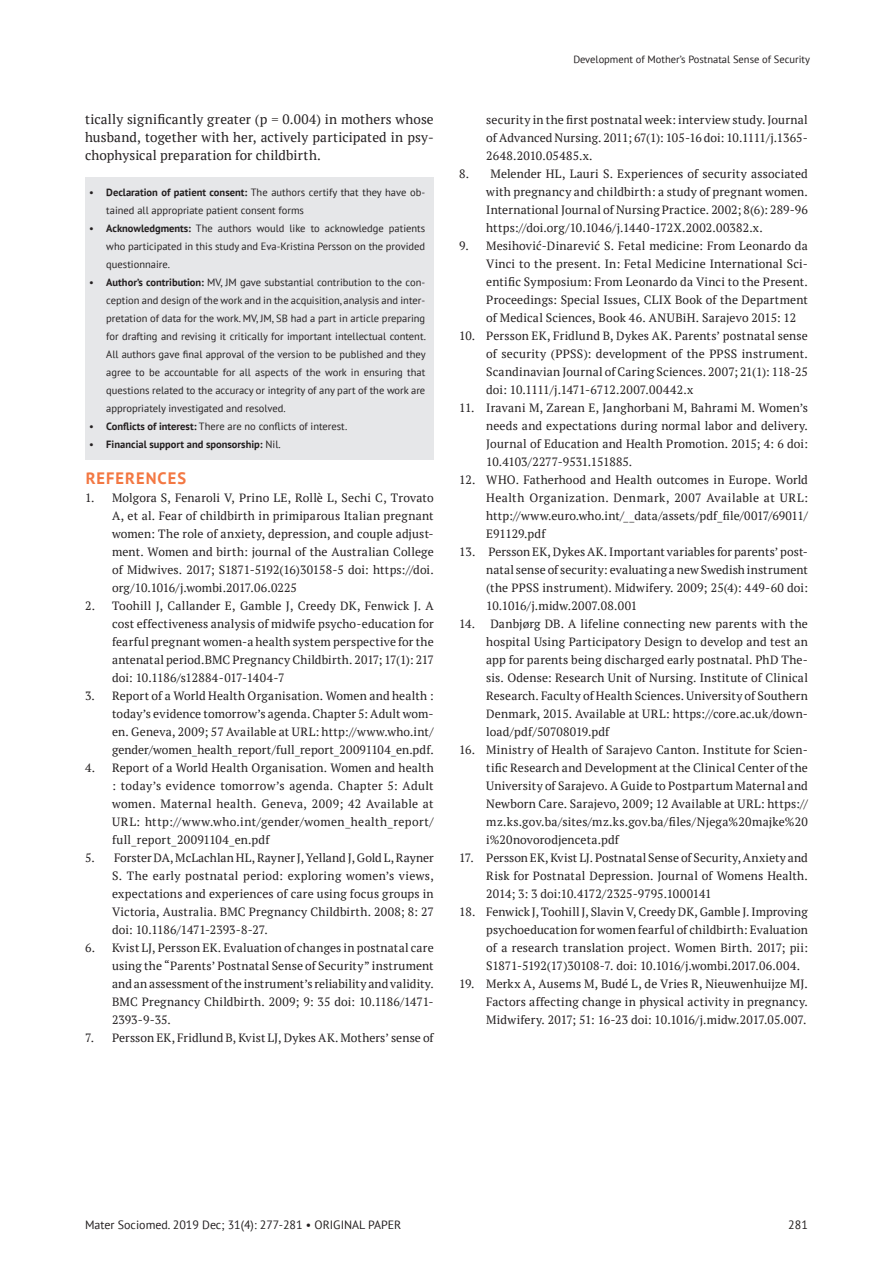
<style>
.page{position:relative;width:893px;height:1263px;background:#fff}
.page>*{position:absolute;margin:0;border:0;box-sizing:border-box;transform-origin:0 0}
.t1{font:700 16.5px "PT Sans";letter-spacing:.06em;color:#f37843}
.t2{font:13.5px/18px "PT Serif";letter-spacing:.01em;color:#231f20;text-align:justify}
.t3{font:12px/18px "PT Serif";letter-spacing:.01em;color:#231f20;text-align:justify}
.t4{font:12px "PT Sans";color:#231f20}
.t5{font:10.5px/18px "PT Sans";color:#231f20;text-align:justify}
.t6{font:700 10.5px "PT Sans";color:#231f20}
.s1{font-weight:700}
.s2{font-weight:400}
</style>
<div class="page">
<div style="left:85px;top:177px;width:349px;height:49px;background:#e6e7e9"></div>
<div style="left:85px;top:213px;width:349px;height:67px;background:#e6e7e9"></div>
<div style="left:85px;top:267px;width:349px;height:157px;background:#e6e7e9"></div>
<div style="left:85px;top:411px;width:349px;height:31px;background:#e6e7e9"></div>
<div style="left:85px;top:429px;width:349px;height:31px;background:#e6e7e9"></div>
<p class="t2" style="left:85px;top:110px;width:350px">tically significantly greater (p = 0.004) in mothers whose husband, together with her, actively participated in psy&shy;chophysical preparation for childbirth.</p>
<p class="t5" style="left:106px;top:183px;width:320px;text-indent:-17px">• <span class="s1">Declaration of patient consent:</span> The authors certify that they have ob&shy;tained all appropriate patient consent forms</p>
<p class="t5" style="left:106px;top:219px;width:320px;text-indent:-17px">• <span class="s1">Acknowledgments:</span> The authors would like to acknowledge patients who participated in this study and Eva-Kristina Persson on the provided questionnaire.</p>
<p class="t5" style="left:106px;top:273px;width:321px;text-indent:-17px">• <span class="s1">Author’s contribution:</span> MV, JM gave substantial contribution to the con&shy;ception and design of the work and in the acquisition, analysis and inter&shy;pretation of data for the work. MV, JM, SB had a part in article preparing for drafting and revising it critically for important intellectual content.<br>All authors gave final approval of the version to be published and they agree to be accountable for all aspects of the work in ensuring that questions related to the accuracy or integrity of any part of the work are appropriately investigated and resolved.</p>
<p class="t5" style="left:89px;top:417px;width:259px">• <span class="s1">Conflicts of interest:</span> There are no conflicts of interest.</p>
<p class="t6" style="left:89px;top:438px;width:193px"><span class="s2">•</span> Financial support and sponsorship: <span class="s2">Nil.</span></p>
<h1 class="t1" style="left:86px;top:468px;width:102px">REFERENCES</h1>
<p class="t3" style="left:112px;top:489px;width:323px;text-indent:-27px">1. Molgora S, Fenaroli V, Prino LE, Rollè L, Sechi C, Trovato A, et al. Fear of childbirth in primiparous Italian pregnant women: The role of anxiety, depression, and couple adjust&shy;ment. Women and birth: journal of the Australian College of Midwives. 2017; S1871-5192(16)30158-5 doi: https://doi. org/10.1016/j.wombi.2017.06.0225</p>
<p class="t3" style="left:112px;top:597px;width:323px;text-indent:-27px">2. Toohill J, Callander E, Gamble J, Creedy DK, Fenwick J. A cost effectiveness analysis of midwife psycho-education for fearful pregnant women-a health system perspective for the antenatal period.BMC Pregnancy Childbirth. 2017; 17(1): 217 doi: 10.1186/s12884-017-1404-7</p>
<p class="t3" style="left:112px;top:687px;width:323px;text-indent:-27px">3. Report of a World Health Organisation. Women and health : today’s evidence tomorrow’s agenda. Chapter 5: Adult wom&shy;en. Geneva, 2009; 57 Available at URL: http://www.who.int/ gender/women_health_report/full_report_20091104_en.pdf.</p>
<p class="t3" style="left:112px;top:759px;width:323px;text-indent:-27px">4. Report of a World Health Organisation. Women and health : today’s evidence tomorrow’s agenda. Chapter 5: Adult women. Maternal health. Geneva, 2009; 42 Available at URL: http://www.who.int/gender/women_health_report/ full_report_20091104_en.pdf</p>
<p class="t3" style="left:112px;top:849px;width:323px;text-indent:-27px">5. Forster DA, McLachlan HL, Rayner J, Yelland J, Gold L, Rayner S. The early postnatal period: exploring women’s views, expectations and experiences of care using focus groups in Victoria, Australia. BMC Pregnancy Childbirth. 2008; 8: 27 doi: 10.1186/1471-2393-8-27.</p>
<p class="t3" style="left:112px;top:939px;width:323px;text-indent:-27px">6. Kvist LJ, Persson EK. Evaluation of changes in postnatal care using the “Parents’ Postnatal Sense of Security” instrument and an assessment of the instrument’s reliability and validity.<br>BMC Pregnancy Childbirth. 2009; 9: 35 doi: 10.1186/1471- 2393-9-35.</p>
<p class="t3" style="left:85px;top:1029px;width:350px">7. Persson EK, Fridlund B, Kvist LJ, Dykes AK. Mothers’ sense of</p>
<p class="t5" style="left:573px;top:50px;width:238px">Development of Mother’s Postnatal Sense of Security</p>
<p class="t3" style="left:486px;top:111px;width:323px">security in the first postnatal week: interview study. Journal of Advanced Nursing. 2011; 67(1): 105-16 doi: 10.1111/j.1365- 2648.2010.05485.x.</p>
<p class="t3" style="left:486px;top:165px;width:323px;text-indent:-27px">8. Melender HL, Lauri S. Experiences of security associated with pregnancy and childbirth: a study of pregnant women.<br>International Journal of Nursing Practice. 2002; 8(6): 289-96 https://doi.org/10.1046/j.1440-172X.2002.00382.x.</p>
<p class="t3" style="left:486px;top:237px;width:323px;text-indent:-27px">9. Mesihović-Dinarević S. Fetal medicine: From Leonardo da Vinci to the present. In: Fetal Medicine International Sci&shy;entific Symposium: From Leonardo da Vinci to the Present.<br>Proceedings: Special Issues, CLIX Book of the Department of Medical Sciences, Book 46. ANUBiH. Sarajevo 2015: 12</p>
<p class="t3" style="left:486px;top:327px;width:323px;text-indent:-27px">10. Persson EK, Fridlund B, Dykes AK. Parents’ postnatal sense of security (PPSS): development of the PPSS instrument.<br>Scandinavian Journal of Caring Sciences. 2007; 21(1): 118-25 doi: 10.1111/j.1471-6712.2007.00442.x</p>
<p class="t3" style="left:486px;top:399px;width:323px;text-indent:-27px">11. Iravani M, Zarean E, Janghorbani M, Bahrami M. Women’s needs and expectations during normal labor and delivery.<br>Journal of Education and Health Promotion. 2015; 4: 6 doi:<br>10.4103/2277-9531.151885.</p>
<p class="t3" style="left:486px;top:471px;width:323px;text-indent:-27px">12. WHO. Fatherhood and Health outcomes in Europe. World Health Organization. Denmark, 2007 Available at URL: http://www.euro.who.int/__data/assets/pdf_file/0017/69011/ E91129.pdf</p>
<p class="t3" style="left:486px;top:543px;width:323px;text-indent:-27px">13. Persson EK, Dykes AK. Important variables for parents’ post&shy;natal sense of security: evaluating a new Swedish instrument (the PPSS instrument). Midwifery. 2009; 25(4): 449-60 doi:<br>10.1016/j.midw.2007.08.001</p>
<p class="t3" style="left:486px;top:615px;width:323px;text-indent:-27px">14. Danbjørg DB. A lifeline connecting new parents with the hospital Using Participatory Design to develop and test an app for parents being discharged early postnatal. PhD The&shy;sis. Odense: Research Unit of Nursing. Institute of Clinical Research. Faculty of Health Sciences. University of Southern Denmark, 2015. Available at URL: https://core.ac.uk/down&shy;load/pdf/50708019.pdf</p>
<p class="t3" style="left:486px;top:741px;width:323px;text-indent:-27px">16. Ministry of Health of Sarajevo Canton. Institute for Scien&shy;tific Research and Development at the Clinical Center of the University of Sarajevo. A Guide to Postpartum Maternal and Newborn Care. Sarajevo, 2009; 12 Available at URL: https:// mz.ks.gov.ba/sites/mz.ks.gov.ba/files/Njega%20majke%20 i%20novorodjenceta.pdf</p>
<p class="t3" style="left:486px;top:849px;width:323px;text-indent:-27px">17. Persson EK, Kvist LJ. Postnatal Sense of Security, Anxiety and Risk for Postnatal Depression. Journal of Womens Health.<br>2014; 3: 3 doi:10.4172/2325-9795.1000141</p>
<p class="t3" style="left:486px;top:903px;width:323px;text-indent:-27px">18. Fenwick J, Toohill J, Slavin V, Creedy DK, Gamble J. Improving psychoeducation for women fearful of childbirth: Evaluation of a research translation project. Women Birth. 2017; pii:<br>S1871-5192(17)30108-7. doi: 10.1016/j.wombi.2017.06.004.</p>
<p class="t3" style="left:486px;top:975px;width:323px;text-indent:-27px">19. Merkx A, Ausems M, Budé L, de Vries R, Nieuwenhuijze MJ.<br>Factors affecting change in physical activity in pregnancy.<br>Midwifery. 2017; 51: 16-23 doi: 10.1016/j.midw.2017.05.007.</p>
<p class="t4" style="left:85px;top:1217px;width:318px">Mater Sociomed. 2019 Dec; 31(4): 277-281 • ORIGINAL PAPER</p>
<p class="t4" style="left:788px;top:1217px;width:21px">281</p>
</div>
